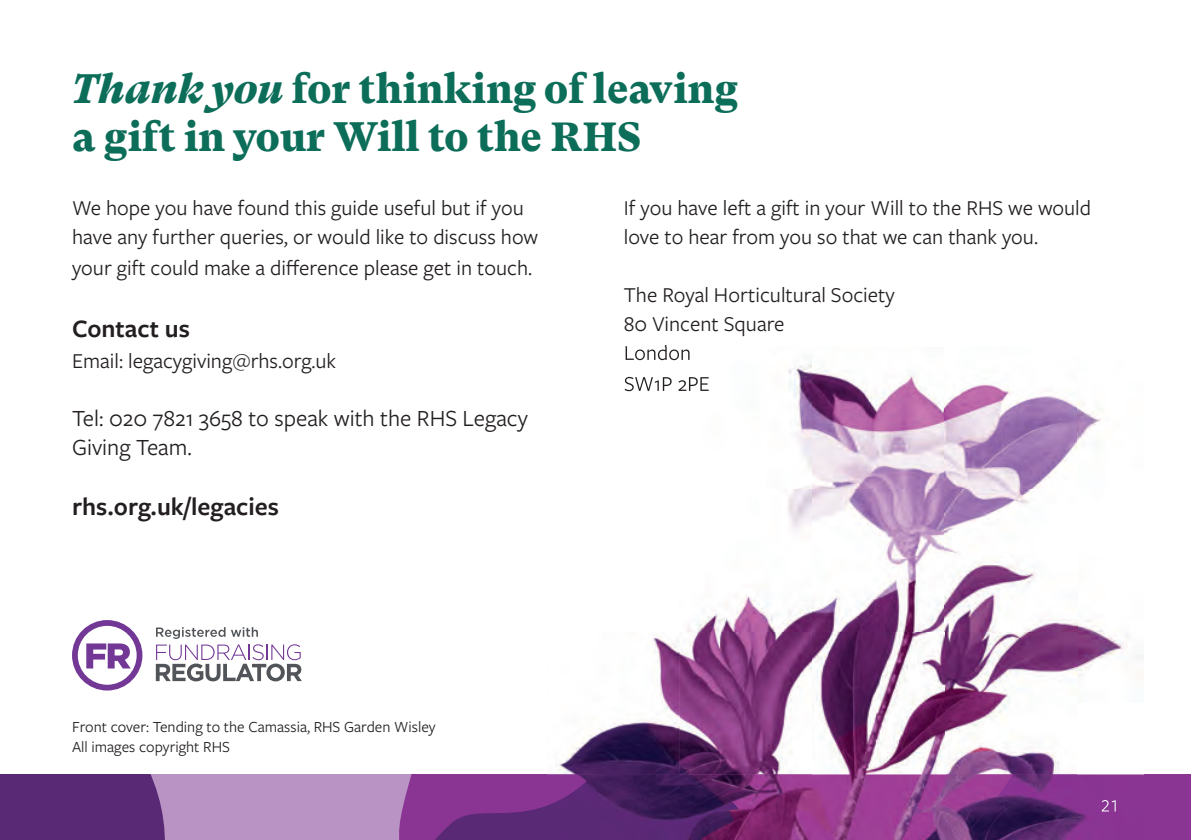
<style>
.page{position:relative;width:1191px;height:840px;background:#fff}
.page>*{position:absolute;margin:0;border:0;box-sizing:border-box;transform-origin:0 0}
.t1{font:900 40px/48px "GT Super Text";color:#0c6d59}
.t2{font:600 26px "Freight Sans Pro";color:#231f20}
.t3{font:24px/29px "Freight Sans Pro";color:#231f20}
.t4{font:22px/29px "Freight Sans Pro";color:#231f20}
.t5{font:16px/20px "Freight Sans Pro";color:#231f20}
.s1{font-style:italic}
</style>
<div class="page">
<div style="left:181px;top:774px;width:183px;height:65px;background:#b893c4"></div>
<svg style="left:0;top:774px;width:181px;height:65px;background:#64357f"></svg>
<img style="left:556px;top:351px;width:587px;height:423px">
<svg style="left:375px;top:774px;width:816px;height:65px;background:#743485"></svg>
<img style="left:679px;top:774px;width:333px;height:65px">
<img style="left:1101px;top:799px;width:14px;height:12px">
<img style="left:625px;top:347px;width:64px;height:13px">
<img style="left:624px;top:376px;width:84px;height:15px">
<svg style="left:72px;top:620px;width:70px;height:70px"></svg>
<svg style="left:156px;top:644px;width:146px;height:37px"></svg>
<svg style="left:156px;top:627px;width:69px;height:11px"></svg>
<svg style="left:231px;top:627px;width:27px;height:9px"></svg>
<h1 class="t1" style="left:72px;top:65px;width:667px"><span class="s1">Thank you</span> for thinking of leaving a gift in your Will to the RHS</h1>
<p class="t4" style="left:72px;top:192px;width:468px">We hope you have found this guide useful but if you have any further queries, or would like to discuss how</p>
<p class="t4" style="left:72px;top:252px;width:462px">your gift could make a difference please get in touch.</p>
<p class="t2" style="left:72px;top:310px;width:120px">Contact us</p>
<p class="t4" style="left:72px;top:345px;width:266px">Email: legacygiving@rhs.org.uk</p>
<p class="t3" style="left:72px;top:402px;width:457px">Tel: 020 7821 3658 to speak with the RHS Legacy<br>Giving Team.</p>
<p class="t2" style="left:72px;top:488px;width:208px">rhs.org.uk/legacies</p>
<p class="t4" style="left:624px;top:192px;width:469px">If you have left a gift in your Will to the RHS we would love to hear from you so that we can thank you.</p>
<p class="t4" style="left:624px;top:279px;width:272px">The Royal Horticultural Society<br>80 Vincent Square</p>
<p class="t5" style="left:72px;top:715px;width:365px">Front cover: Tending to the Camassia, RHS Garden Wisley<br>All images copyright RHS</p>
</div>
